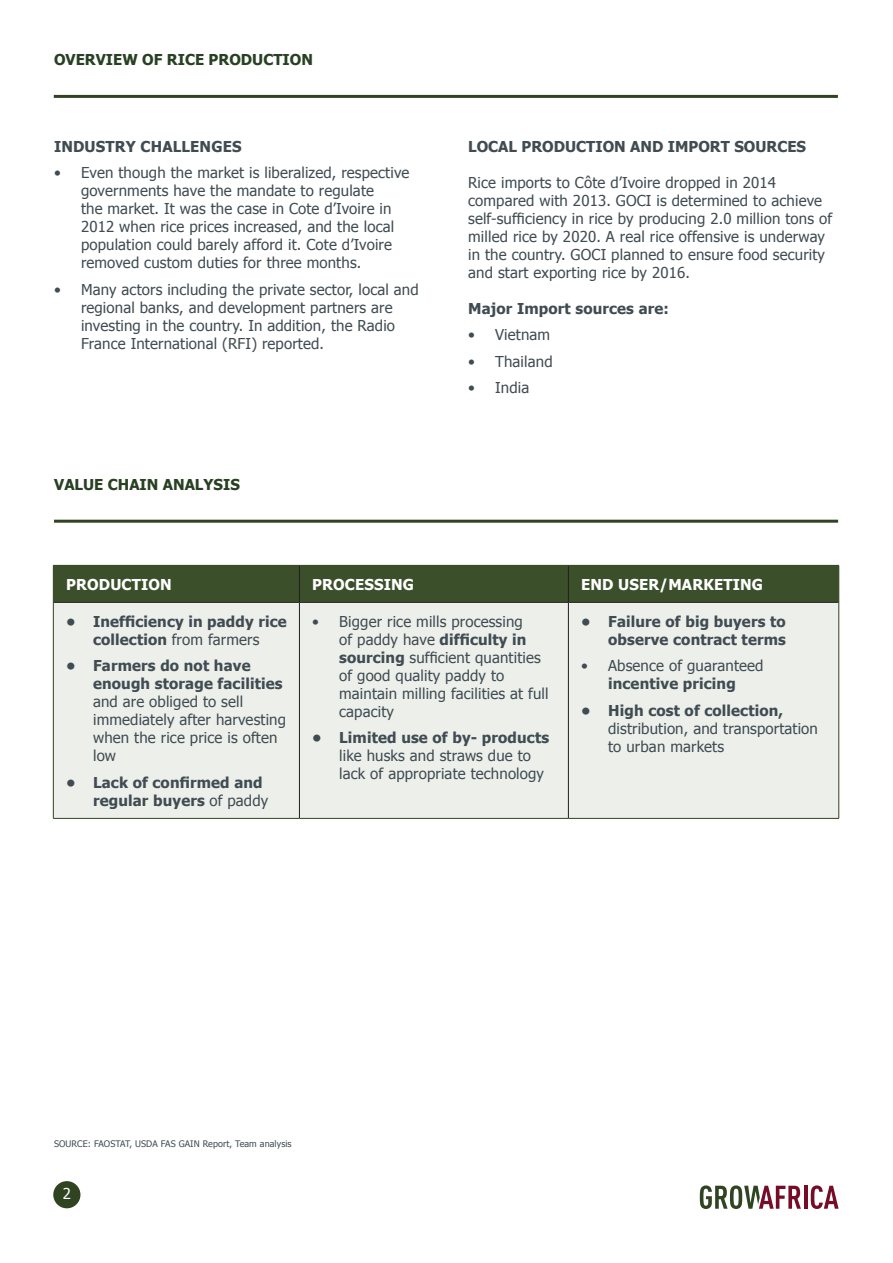
<style>
.page{position:relative;width:893px;height:1263px;background:#fff}
.page>*{position:absolute;margin:0;border:0;box-sizing:border-box;transform-origin:0 0}
.Tahoma_10pt_Regular{font:15px/18px "Tahoma";letter-spacing:.01em;color:#404c52}
.Tahoma_10pt_Regular-2{font:700 15px/18px "Tahoma";letter-spacing:.01em;color:#404c52;text-align:center}
.t1{font:700 15px "Tahoma";color:#284122}
.Tahoma_10pt_Regular-3{font:700 15px "Tahoma";letter-spacing:.01em;color:#fff}
.t2{font:15px "Tahoma";color:#fff}
.Tahoma_10pt_Regular-4{font:9px "Tahoma";letter-spacing:.01em;color:#404c52}
.s1{font-weight:400}
.s2{font-weight:700}
</style>
<div class="page">
<hr style="left:54px;top:95px;width:784px;height:3px;background:#304422">
<hr style="left:54px;top:520px;width:784px;height:3px;background:#304422">
<div style="left:54px;top:566px;width:784px;height:36px;background:#3b4f2b"></div>
<div style="left:54px;top:603px;width:784px;height:215px;background:#edefeb"></div>
<hr style="left:53px;top:565px;width:246px;height:1px;background:#304422">
<hr style="left:53px;top:566px;width:1px;height:36px;background:#304422">
<hr style="left:299px;top:565px;width:269px;height:1px;background:#304422">
<hr style="left:568px;top:565px;width:271px;height:1px;background:#304422">
<hr style="left:838px;top:566px;width:1px;height:36px;background:#304422">
<hr style="left:53px;top:602px;width:1px;height:216px;background:#304422">
<hr style="left:838px;top:602px;width:1px;height:216px;background:#304422">
<hr style="left:53px;top:818px;width:246px;height:1px;background:#304422">
<hr style="left:299px;top:818px;width:269px;height:1px;background:#304422">
<hr style="left:568px;top:818px;width:271px;height:1px;background:#304422">
<hr style="left:299px;top:566px;width:1px;height:36px;background:#231f20">
<hr style="left:568px;top:566px;width:1px;height:36px;background:#231f20">
<hr style="left:54px;top:602px;width:245px;height:1px;background:#231f20">
<hr style="left:299px;top:602px;width:269px;height:1px;background:#231f20">
<hr style="left:299px;top:602px;width:1px;height:216px;background:#231f20">
<hr style="left:568px;top:602px;width:271px;height:1px;background:#231f20">
<hr style="left:568px;top:602px;width:1px;height:216px;background:#231f20">
<div style="left:53px;top:1181px;width:27px;height:27px;background:#304422;border-radius:50%"></div>
<hr style="left:804px;top:1186px;width:3px;height:23px;background:#750c28">
<svg style="left:811px;top:1185px;width:28px;height:24px"></svg>
<svg style="left:700px;top:1185px;width:101px;height:24px"></svg>
<p class="t1" style="left:54px;top:49px;width:260px">OVERVIEW OF RICE PRODUCTION</p>
<p class="Tahoma_10pt_Regular-2" style="left:54px;top:136px;width:189px">INDUSTRY CHALLENGES</p>
<p class="Tahoma_10pt_Regular" style="left:81px;top:163px;width:330px;text-indent:-27px">• Even though the market is liberalized, respective governments have the mandate to regulate<br>the market. It was the case in Cote d’Ivoire in 2012 when rice prices increased, and the local population could barely afford it. Cote d’Ivoire removed custom duties for three months.</p>
<p class="Tahoma_10pt_Regular" style="left:81px;top:280px;width:339px;text-indent:-27px">• Many actors including the private sector, local and regional banks, and development partners are investing in the country. In addition, the Radio France International (RFI) reported.</p>
<p class="t1" style="left:54px;top:474px;width:187px">VALUE CHAIN ANALYSIS</p>
<p class="Tahoma_10pt_Regular-2" style="left:468px;top:136px;width:339px">LOCAL PRODUCTION AND IMPORT SOURCES</p>
<p class="Tahoma_10pt_Regular" style="left:468px;top:173px;width:365px">Rice imports to Côte d’Ivoire dropped in 2014 compared with 2013. GOCI is determined to achieve self-sufficiency in rice by producing 2.0 million tons of milled rice by 2020. A real rice offensive is underway in the country. GOCI planned to ensure food security and start exporting rice by 2016.</p>
<p class="Tahoma_10pt_Regular-2" style="left:468px;top:298px;width:202px">Major Import sources are:</p>
<p class="Tahoma_10pt_Regular" style="left:468px;top:325px;width:84px">• Vietnam</p>
<p class="Tahoma_10pt_Regular" style="left:468px;top:352px;width:86px">• Thailand</p>
<p class="Tahoma_10pt_Regular" style="left:468px;top:378px;width:63px">• India</p>
<p class="Tahoma_10pt_Regular-3" style="left:66px;top:574px;width:107px">PRODUCTION</p>
<p class="Tahoma_10pt_Regular-3" style="left:312px;top:574px;width:103px">PROCESSING</p>
<p class="Tahoma_10pt_Regular-3" style="left:581px;top:574px;width:183px">END USER/MARKETING</p>
<p class="Tahoma_10pt_Regular-2" style="left:66px;top:611px;width:222px">• Inefficiency in paddy rice collection <span class="s1">from farmers</span></p>
<p class="Tahoma_10pt_Regular" style="left:93px;top:656px;width:194px;text-indent:-27px"><span class="s2">• Farmers do not have enough storage facilities </span>and are obliged to sell immediately after harvesting when the rice price is often low</p>
<p class="Tahoma_10pt_Regular-2" style="left:93px;top:772px;width:177px;text-align:left;text-indent:-27px">• Lack of confirmed and regular buyers <span class="s1">of paddy</span></p>
<p class="Tahoma_10pt_Regular-2" style="left:581px;top:611px;width:206px;text-align:right">• Failure of big buyers to observe contract terms</p>
<p class="Tahoma_10pt_Regular" style="left:581px;top:656px;width:184px;text-align:center">• Absence of guaranteed <span class="s2">incentive pricing</span></p>
<p class="Tahoma_10pt_Regular" style="left:608px;top:700px;width:211px;text-indent:-27px"><span class="s2">• High cost of collection, </span>distribution, and transportation to urban markets</p>
<p class="Tahoma_10pt_Regular" style="left:339px;top:611px;width:211px;text-indent:-27px">• Bigger rice mills processing<br>of paddy have <span class="s2">difficulty in sourcing</span> sufficient quantities of good quality paddy to maintain milling facilities at full capacity</p>
<p class="Tahoma_10pt_Regular" style="left:339px;top:728px;width:211px;text-indent:-27px"><span class="s2">• Limited use of by- products </span>like husks and straws due to lack of appropriate technology</p>
<p class="Tahoma_10pt_Regular-4" style="left:54px;top:1137px;width:239px">SOURCE: FAOSTAT, USDA FAS GAIN Report, Team analysis</p>
<p class="t2" style="left:63px;top:1184px;width:10px">2</p>
</div>
